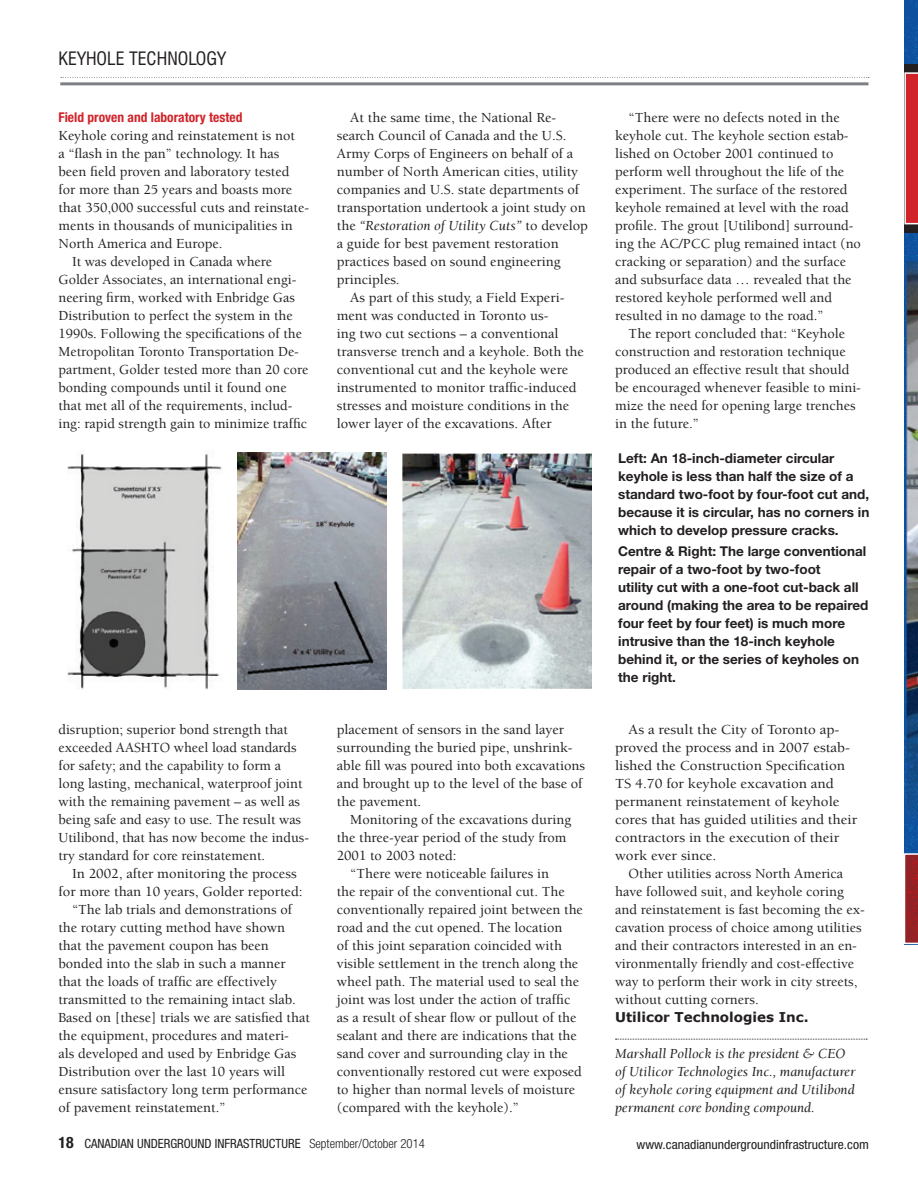
<style>
.page{position:relative;width:918px;height:1188px;background:#fff}
.page>*{position:absolute;margin:0;border:0;box-sizing:border-box;transform-origin:0 0}
.CUI_Category_Page_He{font:condensed 18px "Swiss 721 BT";color:#231f20}
.CUI_Article_Body_Ind{font:500 14.25px/18px "Berkeley";color:#231f20}
.CUI_Article_Body_Ind-2{font:500 14.25px/18px "Berkeley";color:#231f20;scale:1.05 1}
.CUI_Article_Body_NoI{font:500 14.25px/18px "Berkeley";color:#231f20}
.CUI_Article_author_b{font:italic 14.25px/18px "Berkeley";color:#231f20}
.CUI_photo_caption{font:700 13.5px/18px "Helvetica Neue";color:#231f20}
.CUI_Article_crosshea{font:700 condensed 13.5px "Helvetica Neue";color:#d1232a}
.CUI_3_Company_name{font:700 13.5px "Verdana";color:#231f20}
.CUI_3_Company_name-2{font:condensed 12.75px "Helvetica Neue";color:#231f20}
.CUI_3_Company_name-3{font:condensed 12.75px "Helvetica Neue";color:#231f20;scale:1.07 1}
.s1{font-weight:400;font-style:italic}
.s2{font-weight:700;font-size:15.75px}
.s3{font-weight:300}
</style>
<div class="page">
<hr style="left:60px;top:82px;width:808px;height:3px;background:#7e8083">
<svg style="left:61px;top:77px;width:808px;height:1px"></svg>
<svg style="left:616px;top:1039px;width:251px;height:1px"></svg>
<img style="left:237px;top:453px;width:149px;height:236px">
<img style="left:67px;top:454px;width:155px;height:235px">
<img style="left:403px;top:453px;width:188px;height:236px">
<img style="left:904px;top:0;width:14px;height:853px">
<div style="left:904px;top:64px;width:14px;height:169px;background:#231f20"></div>
<svg style="left:904px;top:72px;width:14px;height:152px;background:#d13d43"></svg>
<img style="left:906px;top:262px;width:12px;height:558px">
<svg style="left:904px;top:853px;width:14px;height:90px"></svg>
<p class="CUI_Category_Page_He" style="left:58px;top:48px;width:169px">KEYHOLE TECHNOLOGY</p>
<p class="CUI_Article_crosshea" style="left:58px;top:109px;width:185px">Field proven and laboratory tested</p>
<p class="CUI_Article_Body_NoI" style="left:58px;top:126px;width:252px">Keyhole coring and reinstatement is not<br>a “flash in the pan” technology. It has been field proven and laboratory tested for more than 25 years and boasts more that 350,000 successful cuts and reinstate&shy;ments in thousands of municipalities in North America and Europe.</p>
<p class="CUI_Article_Body_Ind" style="left:58px;top:252px;width:251px;text-indent:14px">It was developed in Canada where Golder Associates, an international engi&shy;neering firm, worked with Enbridge Gas Distribution to perfect the system in the 1990s. Following the specifications of the Metropolitan Toronto Transportation De&shy;partment, Golder tested more than 20 core bonding compounds until it found one that met all of the requirements, includ&shy;ing: rapid strength gain to minimize traffic</p>
<p class="CUI_Article_Body_Ind" style="left:337px;top:108px;width:253px;text-indent:14px">At the same time, the National Re&shy;search Council of Canada and the U.S.<br>Army Corps of Engineers on behalf of a number of North American cities, utility companies and U.S. state departments of transportation undertook a joint study on the <span class="s1">“Restoration of Utility Cuts”</span> to develop a guide for best pavement restoration practices based on sound engineering principles.</p>
<p class="CUI_Article_Body_Ind" style="left:337px;top:288px;width:249px;text-indent:14px">As part of this study, a Field Experi&shy;ment was conducted in Toronto us-<br>ing two cut sections – a conventional transverse trench and a keyhole. Both the conventional cut and the keyhole were instrumented to monitor traffic-induced stresses and moisture conditions in the lower layer of the excavations. After</p>
<p class="CUI_Article_Body_Ind" style="left:58px;top:720px;width:252px">disruption; superior bond strength that exceeded AASHTO wheel load standards for safety; and the capability to form a long lasting, mechanical, waterproof joint with the remaining pavement – as well as being safe and easy to use. The result was Utilibond, that has now become the indus&shy;try standard for core reinstatement.</p>
<p class="CUI_Article_Body_Ind" style="left:58px;top:864px;width:246px;text-align:center">In 2002, after monitoring the process for more than 10 years, Golder reported:</p>
<p class="CUI_Article_Body_Ind" style="left:58px;top:900px;width:253px;text-indent:14px">“The lab trials and demonstrations of the rotary cutting method have shown that the pavement coupon has been bonded into the slab in such a manner that the loads of traffic are effectively transmitted to the remaining intact slab.<br>Based on [these] trials we are satisfied that the equipment, procedures and materi-<br>als developed and used by Enbridge Gas Distribution over the last 10 years will ensure satisfactory long term performance of pavement reinstatement.”</p>
<p class="CUI_Article_Body_Ind" style="left:337px;top:720px;width:250px">placement of sensors in the sand layer surrounding the buried pipe, unshrink&shy;able fill was poured into both excavations and brought up to the level of the base of the pavement.</p>
<p class="CUI_Article_Body_Ind" style="left:337px;top:810px;width:236px;text-indent:14px">Monitoring of the excavations during the three-year period of the study from<br>2001 to 2003 noted:</p>
<p class="CUI_Article_Body_Ind" style="left:337px;top:864px;width:248px;text-indent:14px">“There were noticeable failures in<br>the repair of the conventional cut. The conventionally repaired joint between the road and the cut opened. The location<br>of this joint separation coincided with visible settlement in the trench along the wheel path. The material used to seal the joint was lost under the action of traffic as a result of shear flow or pullout of the sealant and there are indications that the sand cover and surrounding clay in the conventionally restored cut were exposed to higher than normal levels of moisture (compared with the keyhole).”</p>
<p class="CUI_3_Company_name-2" style="left:58px;top:1137px;width:368px"><span class="s2">18</span> CANADIAN UNDERGROUND INFRASTRUCTURE <span class="s3">September/October 2014</span></p>
<p class="CUI_Article_Body_Ind" style="left:615px;top:108px;width:247px;text-indent:14px">“There were no defects noted in the keyhole cut. The keyhole section estab&shy;lished on October 2001 continued to perform well throughout the life of the experiment. The surface of the restored keyhole remained at level with the road profile. The grout [Utilibond] surround&shy;ing the AC/PCC plug remained intact (no cracking or separation) and the surface and subsurface data … revealed that the restored keyhole performed well and resulted in no damage to the road.”</p>
<p class="CUI_Article_Body_Ind" style="left:615px;top:324px;width:247px;text-indent:14px">The report concluded that: “Keyhole construction and restoration technique produced an effective result that should be encouraged whenever feasible to mini&shy;mize the need for opening large trenches in the future.”</p>
<p class="CUI_photo_caption" style="left:618px;top:449px;width:253px">Left: An 18-inch-diameter circular keyhole is less than half the size of a standard two-foot by four-foot cut and, because it is circular, has no corners in which to develop pressure cracks.</p>
<p class="CUI_photo_caption" style="left:618px;top:542px;width:252px">Centre &amp; Right: The large conventional repair of a two-foot by two-foot<br>utility cut with a one-foot cut-back all around (making the area to be repaired four feet by four feet) is much more intrusive than the 18-inch keyhole behind it, or the series of keyholes on the right.</p>
<p class="CUI_Article_Body_Ind-2" style="left:615px;top:720px;width:232px;text-indent:14px">As a result the City of Toronto ap&shy;proved the process and in 2007 estab&shy;lished the Construction Specification TS 4.70 for keyhole excavation and permanent reinstatement of keyhole cores that has guided utilities and their contractors in the execution of their work ever since.</p>
<p class="CUI_Article_Body_Ind" style="left:615px;top:864px;width:251px;text-indent:14px">Other utilities across North America have followed suit, and keyhole coring and reinstatement is fast becoming the ex&shy;cavation process of choice among utilities and their contractors interested in an en&shy;vironmentally friendly and cost-effective way to perform their work in city streets, without cutting corners.</p>
<p class="CUI_3_Company_name" style="left:615px;top:1007px;width:195px">Utilicor Technologies Inc.</p>
<p class="CUI_Article_author_b" style="left:615px;top:1044px;width:242px">Marshall Pollock is the president &amp; CEO of Utilicor Technologies Inc., manufacturer of keyhole coring equipment and Utilibond permanent core bonding compound.</p>
<p class="CUI_3_Company_name-3" style="left:637px;top:1137px;width:219px">www.canadianundergroundinfrastructure.com</p>
</div>
